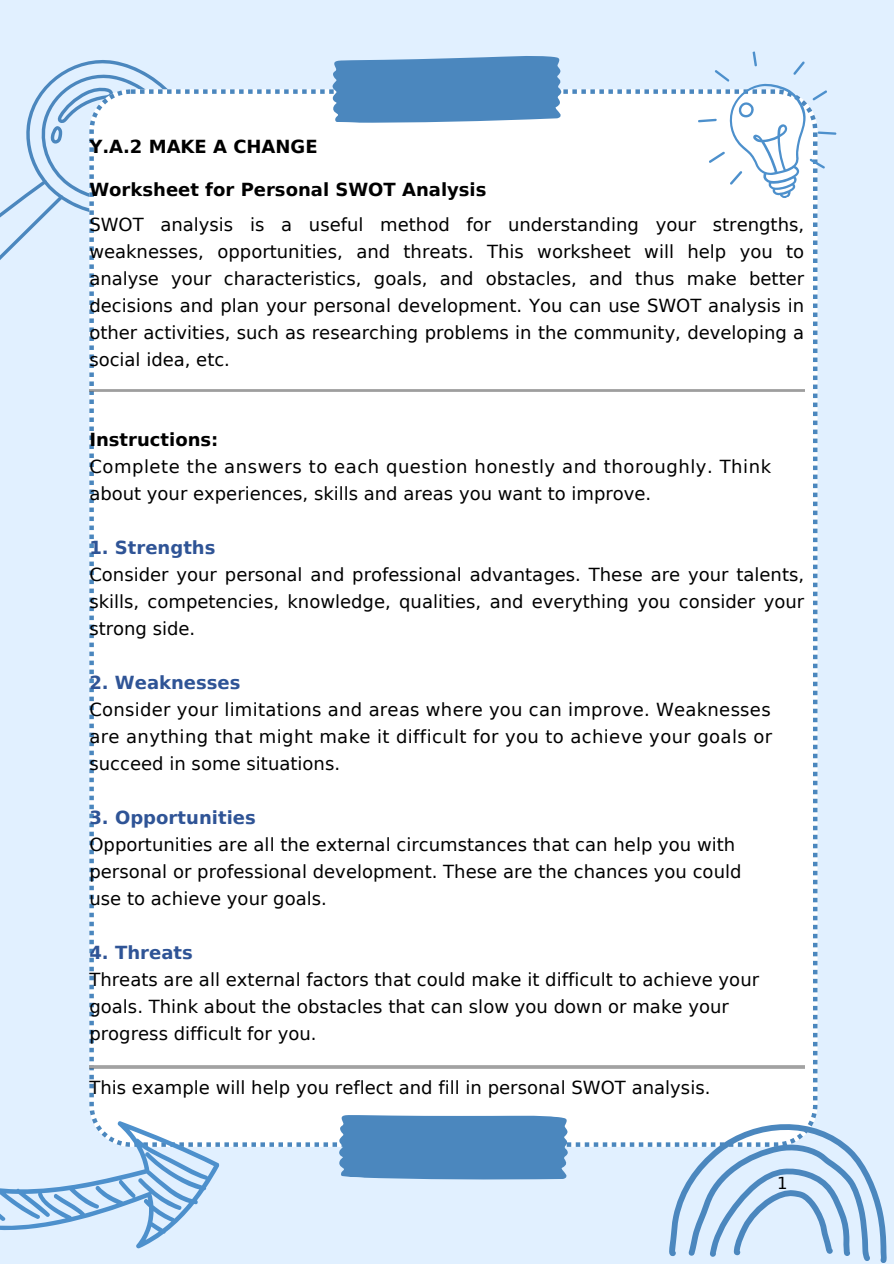
<style>
.page{position:relative;width:894px;height:1264px;background:#fff}
.page>*{position:absolute;margin:0;border:0;box-sizing:border-box;transform-origin:0 0}
.t1{font:18px/27px "DejaVu Sans";color:#000}
.t2{font:18px/27px "DejaVu Sans";letter-spacing:.03em;color:#000}
.t3{font:700 18px "DejaVu Sans";color:#000}
.t4{font:16.5px "DejaVu Sans";color:#000}
.s1{font-weight:700}
.s2{font-weight:700;color:#2f5496}
</style>
<div class="page">
<div style="left:0;top:0;width:893px;height:1263px;background:#e1f0ff"></div>
<svg style="left:0;top:60px;width:168px;height:200px"></svg>
<div style="left:89px;top:89px;width:728px;height:1057px;background:#fff"></div>
<svg style="left:0;top:1114px;width:221px;height:135px"></svg>
<svg style="left:697px;top:51px;width:139px;height:158px"></svg>
<svg style="left:668px;top:1114px;width:218px;height:148px"></svg>
<svg style="left:330px;top:56px;width:233px;height:76px;background:#6d9ecb"></svg>
<svg style="left:336px;top:1100px;width:235px;height:80px;background:#76a4ce"></svg>
<img style="left:89px;top:389px;width:715px;height:3px">
<img style="left:89px;top:1065px;width:715px;height:3px">
<p class="t3" style="left:89px;top:137px;width:230px">Y.A.2 MAKE A CHANGE</p>
<p class="t1" style="left:89px;top:172px;width:716px;line-height:34.8px"><span class="s1">Worksheet for Personal SWOT Analysis<br></span>SWOT analysis is a useful method for understanding your strengths,</p>
<p class="t1" style="left:89px;top:238px;width:716px;text-align:justify">weaknesses, opportunities, and threats. This worksheet will help you to analyse your characteristics, goals, and obstacles, and thus make better decisions and plan your personal development. You can use SWOT analysis in other activities, such as researching problems in the community, developing a social idea, etc.</p>
<p class="t2" style="left:89px;top:426px;width:683px"><span class="s1">Instructions:<br></span>Complete the answers to each question honestly and thoroughly. Think about your experiences, skills and areas you want to improve.</p>
<p class="t1" style="left:89px;top:534px;width:716px"><span class="s2">1. Strengths<br></span>Consider your personal and professional advantages. These are your talents, skills, competencies, knowledge, qualities, and everything you consider your strong side.</p>
<p class="t1" style="left:89px;top:669px;width:684px"><span class="s2">2. Weaknesses<br></span>Consider your limitations and areas where you can improve. Weaknesses are anything that might make it difficult for you to achieve your goals or succeed in some situations.</p>
<h1 class="t1" style="left:89px;top:804px;width:653px"><span class="s2">3. Opportunities<br></span>Opportunities are all the external circumstances that can help you with personal or professional development. These are the chances you could use to achieve your goals.</h1>
<p class="t1" style="left:89px;top:939px;width:671px"><span class="s2">4. Threats<br></span>Threats are all external factors that could make it difficult to achieve your goals. Think about the obstacles that can slow you down or make your progress difficult for you.</p>
<p class="t1" style="left:89px;top:1074px;width:622px">This example will help you reflect and fill in personal SWOT analysis.</p>
<h1 class="t4" style="left:776px;top:1173px;width:12px">1</h1>
</div>
